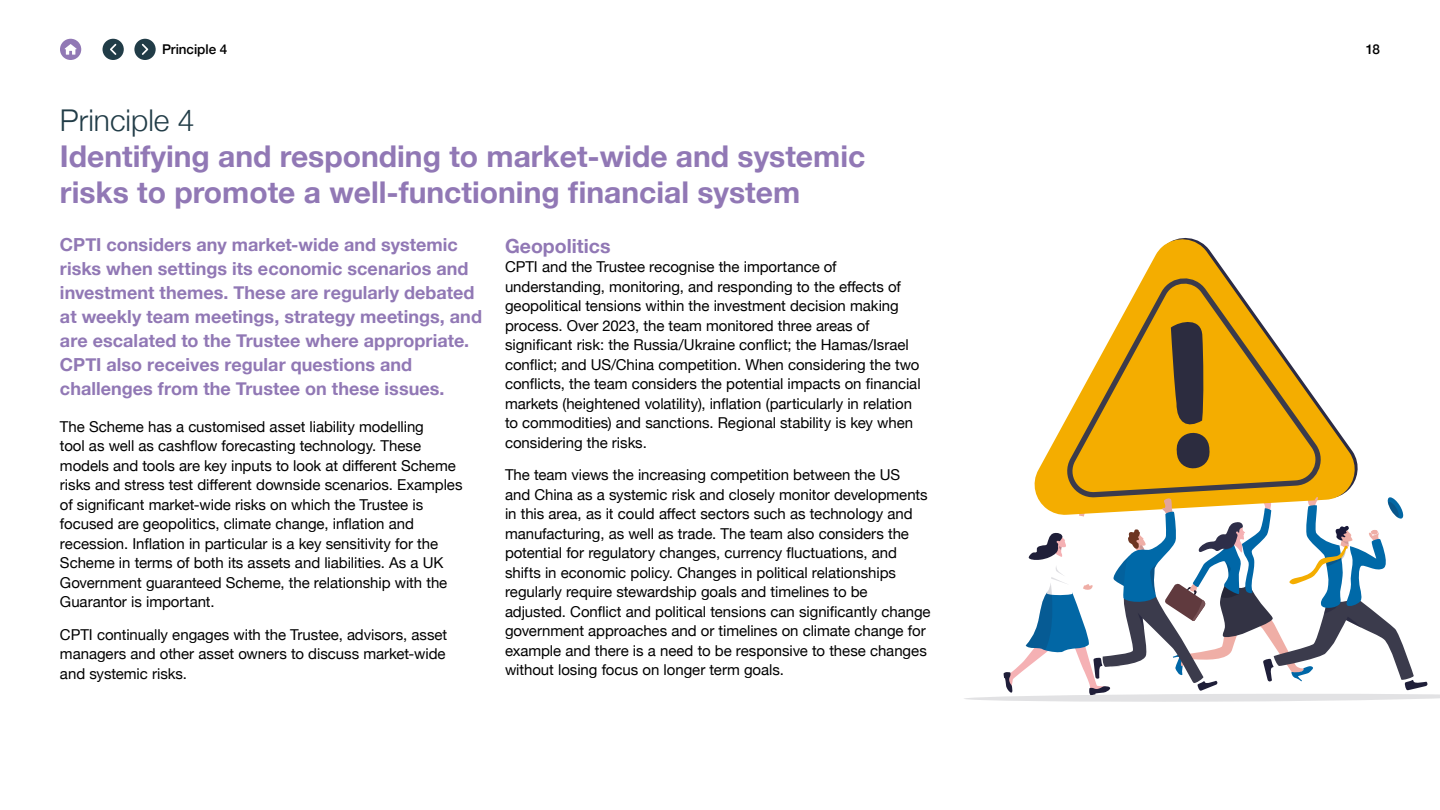
<style>
.page{position:relative;width:1440px;height:810px;background:#fff}
.page>*{position:absolute;margin:0;border:0;box-sizing:border-box;transform-origin:0 0}
.t1{font:700 30px/36px "Helvetica Neue";color:#9178b5}
.t2{font:300 30px "Helvetica Neue";color:#213c47}
.t3{font:700 19.5px "Helvetica Neue";color:#9178b5}
.t4{font:700 18px/24px "Helvetica Neue";letter-spacing:.005em;color:#9178b5}
.t5{font:15px/19.5px "Helvetica Neue";letter-spacing:-.005em;color:#000}
.t6{font:500 13.5px "Helvetica Neue";letter-spacing:-.005em;color:#000}
</style>
<div class="page">
<svg style="left:1143px;top:238px;width:86px;height:39px;fill:#f4ad00"></svg>
<svg style="left:1127px;top:277px;width:123px;height:30px;background:#d9a832"></svg>
<svg style="left:964px;top:307px;width:476px;height:395px"></svg>
<svg style="left:60px;top:39px;width:21px;height:21px"></svg>
<svg style="left:134px;top:39px;width:22px;height:21px"></svg>
<svg style="left:103px;top:39px;width:21px;height:21px"></svg>
<p class="t6" style="left:162px;top:39px;width:67px">Principle 4</p>
<h1 class="t2" style="left:60px;top:96px;width:136px">Principle 4</h1>
<h1 class="t1" style="left:60px;top:139px;width:807px">Identifying and responding to market-wide and systemic risks to promote a well-functioning financial system</h1>
<p class="t4" style="left:60px;top:233px;width:424px">CPTI considers any market-wide and systemic risks when settings its economic scenarios and investment themes. These are regularly debated at weekly team meetings, strategy meetings, and are escalated to the Trustee where appropriate.<br>CPTI also receives regular questions and challenges from the Trustee on these issues.</p>
<p class="t5" style="left:60px;top:418px;width:404px">The Scheme has a customised asset liability modelling<br>tool as well as cashflow forecasting technology. These models and tools are key inputs to look at different Scheme risks and stress test different downside scenarios. Examples of significant market-wide risks on which the Trustee is focused are geopolitics, climate change, inflation and recession. Inflation in particular is a key sensitivity for the Scheme in terms of both its assets and liabilities. As a UK Government guaranteed Scheme, the relationship with the Guarantor is important.</p>
<p class="t5" style="left:60px;top:625px;width:389px;text-align:justify">CPTI continually engages with the Trustee, advisors, asset managers and other asset owners to discuss market-wide and systemic risks.</p>
<h2 class="t3" style="left:505px;top:231px;width:107px">Geopolitics</h2>
<p class="t5" style="left:505px;top:258px;width:417px">CPTI and the Trustee recognise the importance of understanding, monitoring, and responding to the effects of geopolitical tensions within the investment decision making process. Over 2023, the team monitored three areas of significant risk: the Russia/Ukraine conflict; the Hamas/Israel conflict; and US/China competition. When considering the two conflicts, the team considers the potential impacts on financial markets (heightened volatility), inflation (particularly in relation to commodities) and sanctions. Regional stability is key when considering the risks.</p>
<p class="t5" style="left:505px;top:466px;width:427px">The team views the increasing competition between the US<br>and China as a systemic risk and closely monitor developments in this area, as it could affect sectors such as technology and manufacturing, as well as trade. The team also considers the potential for regulatory changes, currency fluctuations, and shifts in economic policy. Changes in political relationships regularly require stewardship goals and timelines to be adjusted. Conflict and political tensions can significantly change government approaches and or timelines on climate change for example and there is a need to be responsive to these changes without losing focus on longer term goals.</p>
<p class="t6" style="left:1366px;top:38px;width:16px">18</p>
</div>
